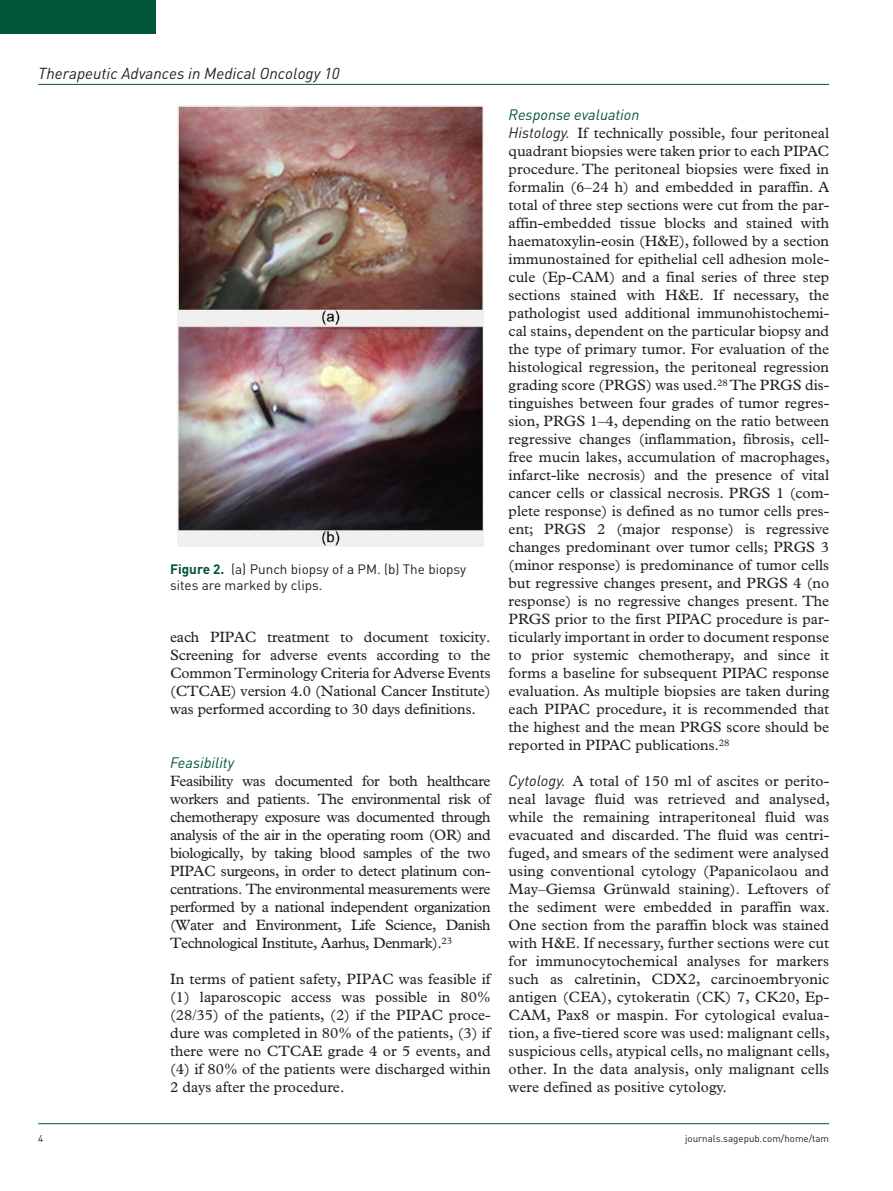
<style>
.page{position:relative;width:893px;height:1191px;background:#fff}
.page>*{position:absolute;margin:0;border:0;box-sizing:border-box;transform-origin:0 0}
.t1{font:italic 15.75px "DIN";color:#231f20}
.t2{font:15px/18px "Plantin Std";color:#231f20;text-align:justify}
.t3{font:italic 15px "DIN";color:#015436}
.t4{font:13.5px/15.8px "DIN";color:#231f20}
.t5{font:9.75px "DIN";color:#231f20}
.s1{font-weight:700;color:#015436}
.s2{font-family:"DIN";font-style:italic}
</style>
<div class="page">
<hr style="left:38px;top:84px;width:791px;height:1px;background:#015436">
<hr style="left:38px;top:1123px;width:791px;height:1px;background:#015436">
<div style="left:0;top:0;width:155px;height:34px;background:#015436"></div>
<img style="left:177px;top:106px;width:306px;height:440px">
<p class="t1" style="left:38px;top:63px;width:303px">Therapeutic Advances in Medical Oncology 10</p>
<p class="t4" style="left:170px;top:561px;width:298px"><span class="s1">Figure 2.</span> (a) Punch biopsy of a PM. (b) The biopsy sites are marked by clips.</p>
<p class="t2" style="left:170px;top:628px;width:322px">each PIPAC treatment to document toxicity.<br>Screening for adverse events according to the Common Terminology Criteria for Adverse Events (CTCAE) version 4.0 (National Cancer Institute) was performed according to 30 days definitions.</p>
<p class="t3" style="left:170px;top:753px;width:66px">Feasibility</p>
<p class="t2" style="left:170px;top:772px;width:322px">Feasibility was documented for both healthcare workers and patients. The environmental risk of chemotherapy exposure was documented through analysis of the air in the operating room (OR) and biologically, by taking blood samples of the two PIPAC surgeons, in order to detect platinum con&shy;centrations. The environmental measurements were performed by a national independent organization (Water and Environment, Life Science, Danish Technological Institute, Aarhus, Denmark).<sup>23</sup></p>
<p class="t2" style="left:170px;top:970px;width:322px">In terms of patient safety, PIPAC was feasible if (1) laparoscopic access was possible in 80% (28/35) of the patients, (2) if the PIPAC proce&shy;dure was completed in 80% of the patients, (3) if there were no CTCAE grade 4 or 5 events, and (4) if 80% of the patients were discharged within 2 days after the procedure.</p>
<p class="t3" style="left:509px;top:105px;width:132px">Response evaluation</p>
<p class="t2" style="left:509px;top:124px;width:323px"><span class="s2">Histology.</span> If technically possible, four peritoneal quadrant biopsies were taken prior to each PIPAC procedure. The peritoneal biopsies were fixed in formalin (6–24 h) and embedded in paraffin. A total of three step sections were cut from the par&shy;affin-embedded tissue blocks and stained with haematoxylin-eosin (H&amp;E), followed by a section immunostained for epithelial cell adhesion mole&shy;cule (Ep-CAM) and a final series of three step sections stained with H&amp;E. If necessary, the pathologist used additional immunohistochemi&shy;cal stains, dependent on the particular biopsy and the type of primary tumor. For evaluation of the histological regression, the peritoneal regression grading score (PRGS) was used.<sup>28</sup> The PRGS dis&shy;tinguishes between four grades of tumor regres&shy;sion, PRGS 1–4, depending on the ratio between regressive changes (inflammation, fibrosis, cell&shy;free mucin lakes, accumulation of macrophages, infarct-like necrosis) and the presence of vital cancer cells or classical necrosis. PRGS 1 (com&shy;plete response) is defined as no tumor cells pres&shy;ent; PRGS 2 (major response) is regressive changes predominant over tumor cells; PRGS 3 (minor response) is predominance of tumor cells but regressive changes present, and PRGS 4 (no response) is no regressive changes present. The PRGS prior to the first PIPAC procedure is par&shy;ticularly important in order to document response to prior systemic chemotherapy, and since it forms a baseline for subsequent PIPAC response evaluation. As multiple biopsies are taken during each PIPAC procedure, it is recommended that the highest and the mean PRGS score should be reported in PIPAC publications.<sup>28</sup></p>
<p class="t2" style="left:509px;top:772px;width:323px"><span class="s2">Cytology.</span> A total of 150 ml of ascites or perito&shy;neal lavage fluid was retrieved and analysed, while the remaining intraperitoneal fluid was evacuated and discarded. The fluid was centri&shy;fuged, and smears of the sediment were analysed using conventional cytology (Papanicolaou and May–Giemsa Grünwald staining). Leftovers of the sediment were embedded in paraffin wax.<br>One section from the paraffin block was stained with H&amp;E. If necessary, further sections were cut for immunocytochemical analyses for markers such as calretinin, CDX2, carcinoembryonic antigen (CEA), cytokeratin (CK) 7, CK20, Ep-CAM, Pax8 or maspin. For cytological evalua&shy;tion, a five-tiered score was used: malignant cells, suspicious cells, atypical cells, no malignant cells, other. In the data analysis, only malignant cells were defined as positive cytology.</p>
<p class="t5" style="left:38px;top:1132px;width:7px">4</p>
<p class="t5" style="left:685px;top:1132px;width:146px">journals.sagepub.com/home/tam</p>
</div>
